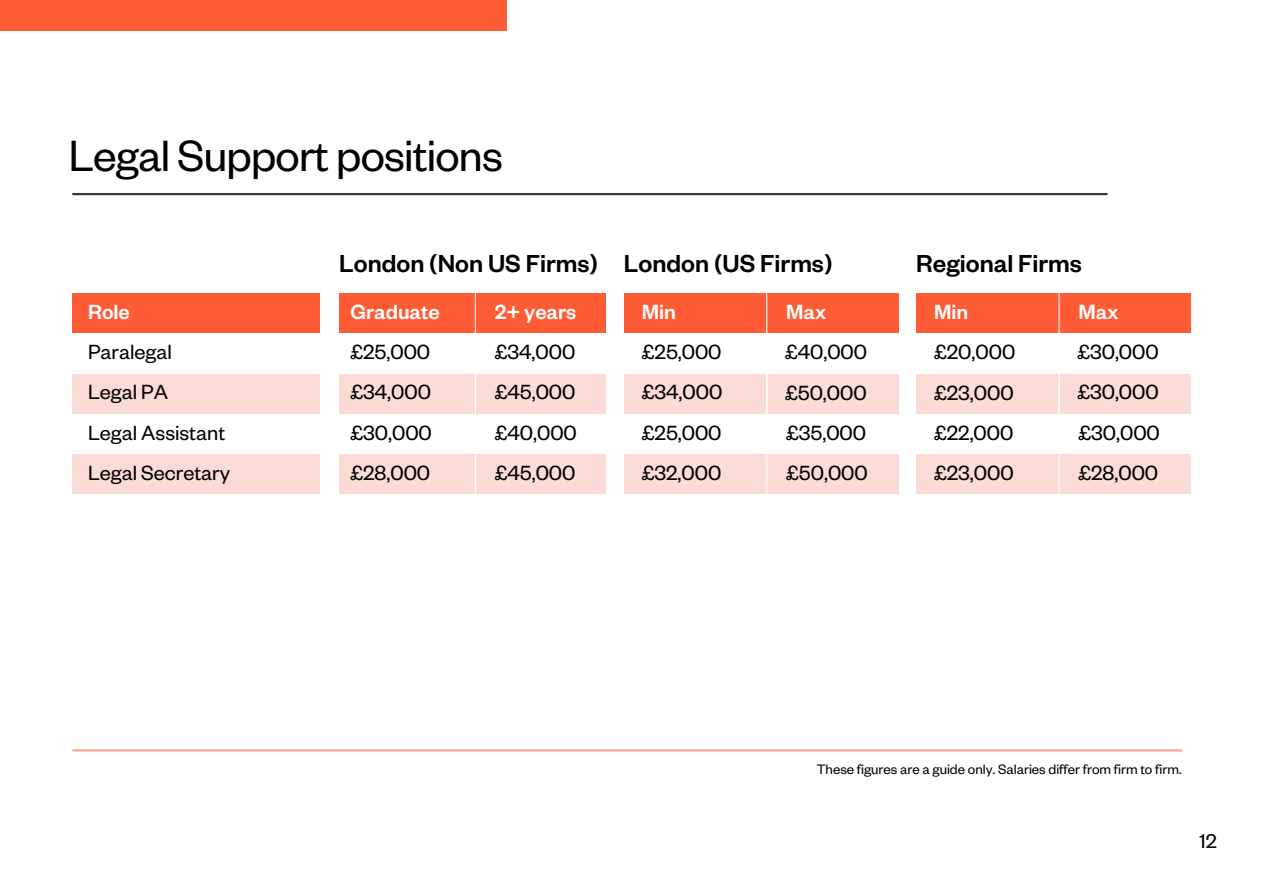
<style>
.page{position:relative;width:1263px;height:894px;background:#fff}
.page>*{position:absolute;margin:0;border:0;box-sizing:border-box;transform-origin:0 0}
.t1{font:48px "Founders Grotesk";letter-spacing:-.015em;color:#000}
.t2{font:500 27px "Founders Grotesk";color:#000}
.t3{font:22.5px/40.2px "Founders Grotesk";color:#000}
.t4{font:500 22.5px "Founders Grotesk";color:#fff}
.t5{font:21.9px "Founders Grotesk";color:#000}
.t6{font:15px "Founders Grotesk";color:#000}
</style>
<div class="page">
<hr style="left:73px;top:193px;width:1034px;height:2px;background:#393939">
<div style="left:72px;top:373px;width:248px;height:40px;background:#fbdbd5"></div>
<div style="left:72px;top:293px;width:248px;height:40px;background:#ff5c36"></div>
<div style="left:72px;top:454px;width:248px;height:39px;background:#fbdbd5"></div>
<div style="left:340px;top:373px;width:266px;height:40px;background:#fbdbd5"></div>
<div style="left:340px;top:293px;width:266px;height:40px;background:#ff5c36"></div>
<hr style="left:475px;top:294px;width:1px;height:119px;background:#fff">
<div style="left:340px;top:454px;width:266px;height:39px;background:#fbdbd5"></div>
<hr style="left:475px;top:374px;width:1px;height:119px;background:#fff">
<div style="left:624px;top:373px;width:274px;height:40px;background:#fbdbd5"></div>
<div style="left:624px;top:293px;width:274px;height:40px;background:#ff5c36"></div>
<hr style="left:766px;top:294px;width:1px;height:119px;background:#fff">
<div style="left:624px;top:454px;width:274px;height:39px;background:#fbdbd5"></div>
<hr style="left:766px;top:374px;width:1px;height:119px;background:#fff">
<hr style="left:73px;top:749px;width:1108px;height:2px;background:#f7a696">
<div style="left:0;top:0;width:507px;height:31px;background:#ff5c36"></div>
<div style="left:916px;top:373px;width:275px;height:40px;background:#fbdbd5"></div>
<div style="left:916px;top:293px;width:275px;height:40px;background:#ff5c36"></div>
<hr style="left:1058px;top:294px;width:2px;height:119px;background:#fff">
<div style="left:916px;top:454px;width:275px;height:40px;background:#fbdbd5"></div>
<hr style="left:1058px;top:374px;width:2px;height:119px;background:#fff">
<h1 class="t1" style="left:69px;top:141px;width:436px">Legal Support positions</h1>
<p class="t4" style="left:88px;top:305px;width:43px">Role</p>
<p class="t3" style="left:88px;top:336px;width:143px">Paralegal<br>Legal PA<br>Legal Assistant<br>Legal Secretary</p>
<p class="t2" style="left:339px;top:255px;width:260px">London (Non US Firms)</p>
<p class="t4" style="left:351px;top:305px;width:91px">Graduate</p>
<p class="t4" style="left:495px;top:305px;width:83px">2+ years</p>
<p class="t3" style="left:351px;top:336px;width:83px;text-align:justify">£25,000 £34,000 £30,000</p>
<p class="t3" style="left:495px;top:336px;width:82px">£34,000 £45,000</p>
<p class="t3" style="left:495px;top:416px;width:84px">£40,000</p>
<p class="t2" style="left:624px;top:255px;width:210px">London (US Firms)</p>
<p class="t2" style="left:916px;top:255px;width:167px">Regional Firms</p>
<p class="t4" style="left:934px;top:305px;width:36px">Min</p>
<p class="t4" style="left:1078px;top:305px;width:41px">Max</p>
<p class="t3" style="left:934px;top:336px;width:83px;text-align:justify">£20,000 £23,000 £22,000</p>
<p class="t4" style="left:642px;top:305px;width:36px">Min</p>
<p class="t4" style="left:786px;top:305px;width:41px">Max</p>
<p class="t3" style="left:642px;top:336px;width:82px;text-align:justify">£25,000 £34,000 £25,000</p>
<p class="t3" style="left:785px;top:336px;width:84px">£40,000 £50,000</p>
<p class="t3" style="left:1077px;top:336px;width:83px">£30,000 £30,000</p>
<p class="t3" style="left:786px;top:416px;width:81px">£35,000</p>
<p class="t3" style="left:1078px;top:416px;width:83px">£30,000</p>
<p class="t3" style="left:351px;top:456px;width:81px">£28,000</p>
<p class="t3" style="left:495px;top:456px;width:82px">£45,000</p>
<p class="t3" style="left:642px;top:456px;width:81px">£32,000</p>
<p class="t3" style="left:786px;top:456px;width:83px">£50,000</p>
<p class="t3" style="left:934px;top:457px;width:81px">£23,000</p>
<p class="t3" style="left:1078px;top:457px;width:81px">£28,000</p>
<p class="t6" style="left:817px;top:764px;width:366px">These figures are a guide only. Salaries differ from firm to firm.</p>
<p class="t5" style="left:1199px;top:833px;width:19px">12</p>
</div>
